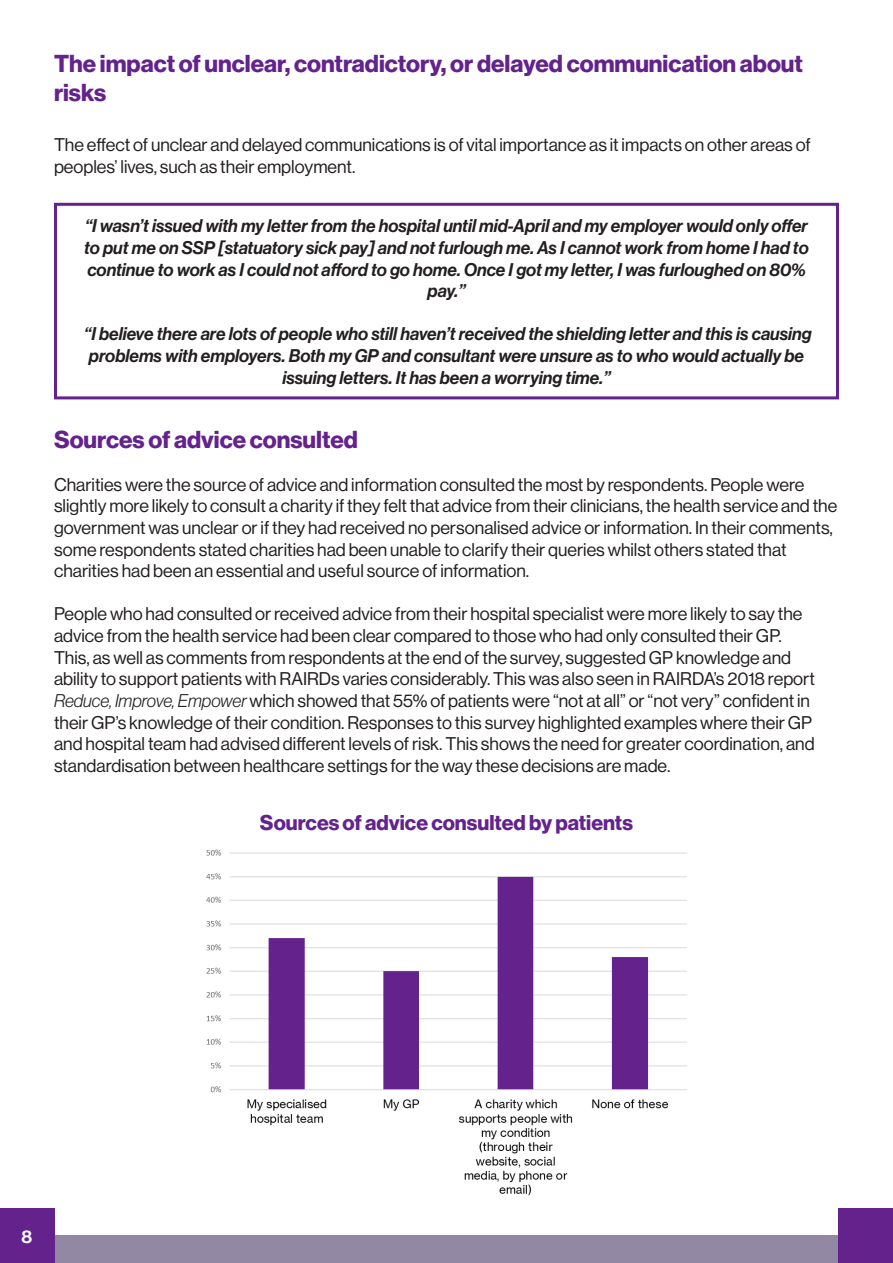
<style>
.page{position:relative;width:893px;height:1263px;background:#fff}
.page>*{position:absolute;margin:0;border:0;box-sizing:border-box;transform-origin:0 0}
.Text{font:24px/28.8px "N Haas Grotesk DS Pro 75 Bd";color:#64228c}
.titl{font:21px "N Haas Grotesk DS Pro 75 Bd";color:#64228c}
.Text-2{font:18px/21.6px "N Haas Grotesk DS Pro 55 Rg";color:#231f20}
.t1{font:18px/21.6px "N Haas Grotesk DS Pro 66 Md It";color:#231f20;text-align:center}
.t2{font:18px "N Haas Grotesk DS Pro 65 Md";color:#fff}
.s1{font-family:"N Haas Grotesk DS Pro 46 Lt It"}
</style>
<div class="page">
<div style="left:0;top:1236px;width:893px;height:27px;background:#9388a4"></div>
<div style="left:0;top:1209px;width:54px;height:54px;background:#64228c"></div>
<div style="left:839px;top:1209px;width:54px;height:54px;background:#64228c"></div>
<div style="left:54px;top:203px;width:785px;height:196px;border:3px solid #64228c"></div>
<img style="left:206px;top:849px;width:481px;height:347px">
<p class="Text" style="left:54px;top:50px;width:750px">The impact of unclear, contradictory, or delayed communication about risks</p>
<p class="Text-2" style="left:54px;top:134px;width:758px">The effect of unclear and delayed communications is of vital importance as it impacts on other areas of peoples’ lives, such as their employment.</p>
<p class="t1" style="left:84px;top:216px;width:726px">“I wasn’t issued with my letter from the hospital until mid-April and my employer would only offer to put me on SSP [statuatory sick pay] and not furlough me. As I cannot work from home I had to continue to work as I could not afford to go home. Once I got my letter, I was furloughed on 80% pay.”</p>
<p class="t1" style="left:84px;top:324px;width:729px">“I believe there are lots of people who still haven’t received the shielding letter and this is causing problems with employers. Both my GP and consultant were unsure as to who would actually be issuing letters. It has been a worrying time.”</p>
<p class="Text" style="left:54px;top:425px;width:305px">Sources of advice consulted</p>
<p class="Text-2" style="left:54px;top:474px;width:785px">Charities were the source of advice and information consulted the most by respondents. People were slightly more likely to consult a charity if they felt that advice from their clinicians, the health service and the government was unclear or if they had received no personalised advice or information. In their comments, some respondents stated charities had been unable to clarify their queries whilst others stated that charities had been an essential and useful source of information.</p>
<p class="Text-2" style="left:54px;top:603px;width:762px">People who had consulted or received advice from their hospital specialist were more likely to say the advice from the health service had been clear compared to those who had only consulted their GP.<br>This, as well as comments from respondents at the end of the survey, suggested GP knowledge and ability to support patients with RAIRDs varies considerably. This was also seen in RAIRDA’s 2018 report <span class="s1">Reduce, Improve, Empower</span> which showed that 55% of patients were “not at all” or “not very” confident in their GP’s knowledge of their condition. Responses to this survey highlighted examples where their GP and hospital team had advised different levels of risk. This shows the need for greater coordination, and standardisation between healthcare settings for the way these decisions are made.</p>
<p class="titl" style="left:260px;top:811px;width:375px">Sources of advice consulted by patients</p>
<p class="t2" style="left:22px;top:1226px;width:12px">8</p>
</div>
